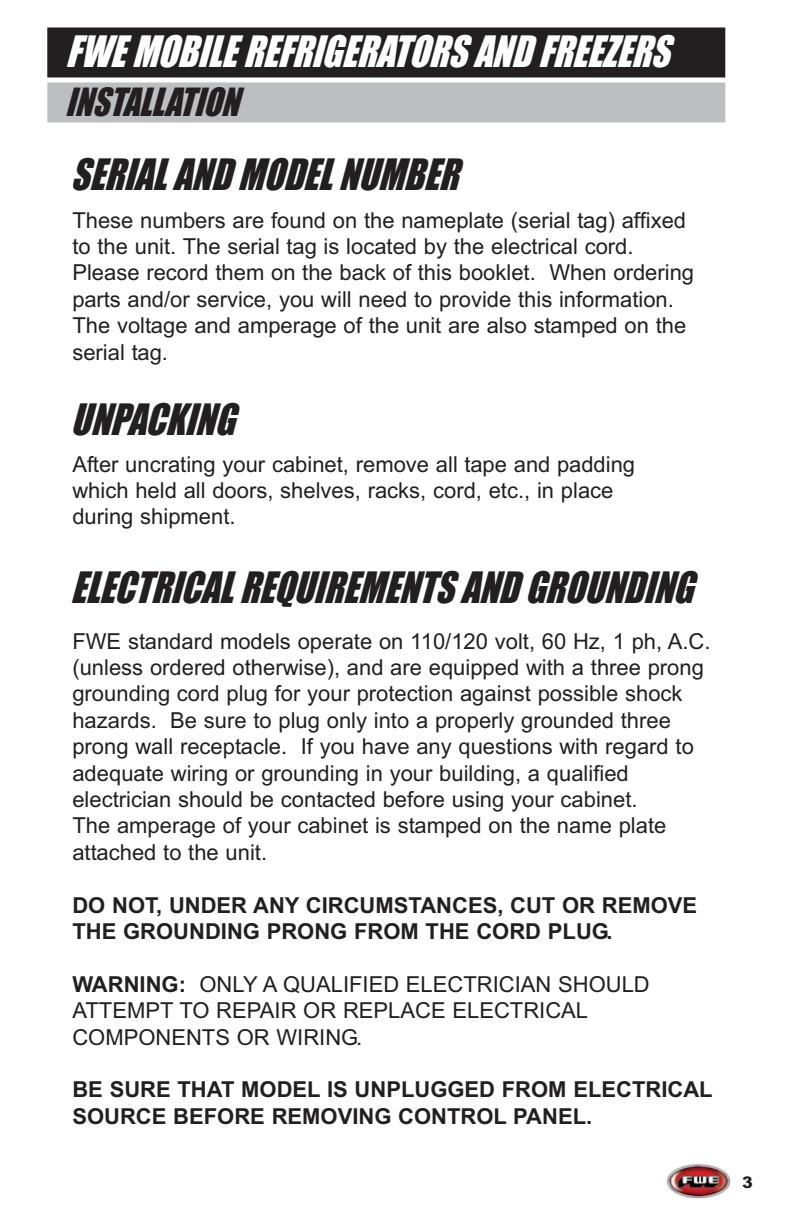
<style>
.page{position:relative;width:792px;height:1224px;background:#fff}
.page>*{position:absolute;margin:0;border:0;box-sizing:border-box;transform-origin:0 0}
.t1{font:italic 40px "Impact";color:#231f20;scale:.9 1}
.t2{font:italic 40px "Impact";color:#fff;scale:.9 1}
.t3{font:italic 36px "Impact";color:#231f20;scale:.9 1}
.t4{font:22px/26.4px "Arial";color:#231f20}
.t5{font:700 22px/26.4px "Arial";color:#231f20}
.t6{font:900 16px "Arial";color:#231f20}
.s1{font-weight:700}
</style>
<div class="page">
<img style="left:664px;top:1163px;width:69px;height:38px;border-radius:50%">
<div style="left:47px;top:27px;width:678px;height:50px;background:#231f20"></div>
<div style="left:47px;top:82px;width:678px;height:40px;background:#bcbec0"></div>
<h1 class="t2" style="left:66px;top:39px;width:672px">FWE MOBILE REFRIGERATORS AND FREEZERS</h1>
<h2 class="t3" style="left:65px;top:91px;width:203px">INSTALLATION</h2>
<h1 class="t1" style="left:71px;top:162px;width:441px">SERIAL AND MODEL NUMBER</h1>
<p class="t4" style="left:72px;top:209px;width:623px">These numbers are found on the nameplate (serial tag) affixed to the unit. The serial tag is located by the electrical cord.<br>Please record them on the back of this booklet. When ordering parts and/or service, you will need to provide this information.<br>The voltage and amperage of the unit are also stamped on the serial tag.</p>
<h1 class="t1" style="left:71px;top:407px;width:183px">UNPACKING</h1>
<p class="t4" style="left:72px;top:453px;width:564px">After uncrating your cabinet, remove all tape and padding which held all doors, shelves, racks, cord, etc., in place during shipment.</p>
<h1 class="t1" style="left:71px;top:575px;width:693px">ELECTRICAL REQUIREMENTS AND GROUNDING</h1>
<p class="t4" style="left:72px;top:630px;width:640px">FWE standard models operate on 110/120 volt, 60 Hz, 1 ph, A.C. (unless ordered otherwise), and are equipped with a three prong grounding cord plug for your protection against possible shock hazards. Be sure to plug only into a properly grounded three prong wall receptacle. If you have any questions with regard to adequate wiring or grounding in your building, a qualified electrician should be contacted before using your cabinet.<br>The amperage of your cabinet is stamped on the name plate attached to the unit.</p>
<p class="t5" style="left:72px;top:892px;width:626px">DO NOT, UNDER ANY CIRCUMSTANCES, CUT OR REMOVE<br>THE GROUNDING PRONG FROM THE CORD PLUG.</p>
<p class="t4" style="left:72px;top:973px;width:579px"><span class="s1">WARNING:</span> ONLY A QUALIFIED ELECTRICIAN SHOULD<br>ATTEMPT TO REPAIR OR REPLACE ELECTRICAL<br>COMPONENTS OR WIRING.</p>
<p class="t5" style="left:72px;top:1077px;width:642px">BE SURE THAT MODEL IS UNPLUGGED FROM ELECTRICAL<br>SOURCE BEFORE REMOVING CONTROL PANEL.</p>
<p class="t6" style="left:742px;top:1173px;width:12px">3</p>
</div>
